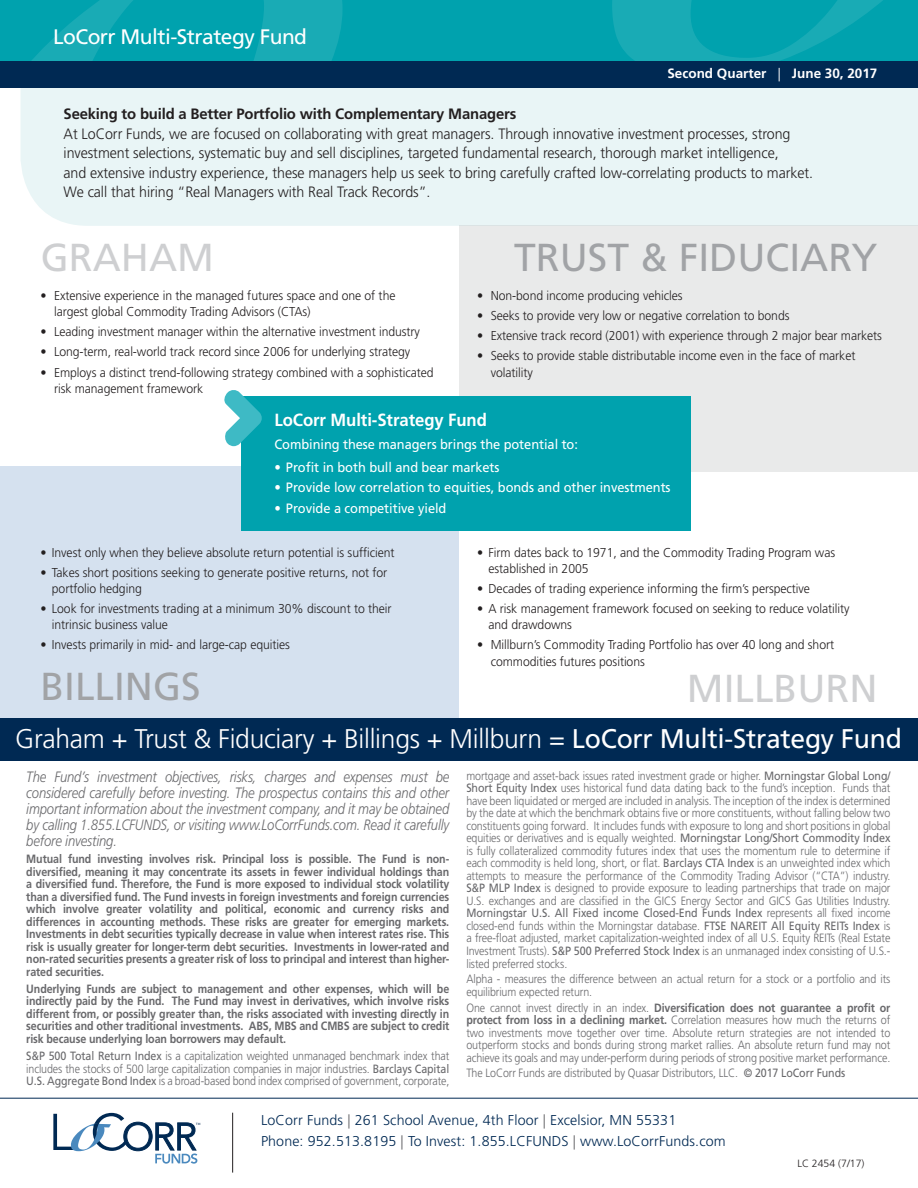
<style>
.page{position:relative;width:918px;height:1188px;background:#fff}
.page>*{position:absolute;margin:0;border:0;box-sizing:border-box;transform-origin:0 0}
.t1{font:39px "Frutiger";color:#a1a3a6}
.t2{font:39px "Frutiger";color:#cecfd1}
.t3{font:300 27px "Frutiger";letter-spacing:-.01em;color:#fff}
.t4{font:21px "Frutiger";letter-spacing:-.025em;color:#fff}
.t5{font:700 17.55px "Frutiger";letter-spacing:-.005em;color:#fff;scale:.95 1}
.t6{font:300 15px/19.5px "Frutiger";letter-spacing:-.005em;color:#231f20;scale:.95 1}
.t7{font:italic 300 15px/16.2px "Frutiger";letter-spacing:-.01em;color:#69696c;text-align:justify;scale:.87 1}
.t8{font:700 15px "Frutiger";letter-spacing:-.01em;color:#231f20}
.t9{font:300 14.25px/21px "Frutiger";letter-spacing:.01em;color:#002953}
.t10{font:13.5px "Frutiger";letter-spacing:-.005em;color:#fff;scale:.95 1}
.t11{font:700 13.5px "Frutiger";color:#fff}
.t12{font:300 12.9px/16.2px "Frutiger";letter-spacing:-.005em;color:#231f20;scale:.95 1}
.t13{font:300 12px/12.5px "Frutiger";letter-spacing:-.01em;color:#69696c;text-align:justify;scale:.89 1}
.t14{font:700 12px/12.6px "Frutiger";letter-spacing:-.01em;color:#69696c;text-align:justify;scale:.89 1}
.t15{font:300 10.5px "Frutiger";color:#231f20}
.s1{font-weight:300}
.s2{font-weight:400}
.s3{font-weight:700}
.s4{color:#69696c}
</style>
<div class="page">
<div style="left:0;top:466px;width:459px;height:256px;background:#d5e1ef"></div>
<div style="left:21px;top:88px;width:897px;height:138px;background:#e9f5f6"></div>
<div style="left:0;top:0;width:918px;height:73px;background:#00a2ae"></div>
<svg style="left:31px;top:0;width:312px;height:61px"></svg>
<svg style="left:612px;top:0;width:271px;height:61px"></svg>
<div style="left:0;top:61px;width:918px;height:27px;background:#002953"></div>
<div style="left:0;top:719px;width:918px;height:42px;background:#002953"></div>
<hr style="left:0;top:1098px;width:918px;height:1px;background:#002953">
<hr style="left:232px;top:1113px;width:1px;height:60px;background:#231f20">
<svg style="left:53px;top:1113px;width:147px;height:51px"></svg>
<div style="left:459px;top:226px;width:459px;height:246px;background:#e9eaea"></div>
<div style="left:241px;top:396px;width:450px;height:134px;background:#00a2ae"></div>
<svg style="left:224px;top:390px;width:38px;height:56px"></svg>
<h3 class="t4" style="left:53px;top:24px;width:256px">LoCorr Multi-Strategy Fund</h3>
<p class="t11" style="left:667px;top:65px;width:212px">Second Quarter <span class="s1">|</span> June 30, 2017</p>
<p class="t8" style="left:64px;top:105px;width:454px">Seeking to build a Better Portfolio with Complementary Managers</p>
<p class="t6" style="left:64px;top:124px;width:791px">At LoCorr Funds, we are focused on collaborating with great managers. Through innovative investment processes, strong investment selections, systematic buy and sell disciplines, targeted fundamental research, thorough market intelligence,<br>and extensive industry experience, these managers help us seek to bring carefully crafted low-correlating products to market.<br>We call that hiring “Real Managers with Real Track Records”.</p>
<h1 class="t2" style="left:41px;top:234px;width:175px">GRAHAM</h1>
<p class="t12" style="left:54px;top:288px;width:361px;text-indent:-14px">• Extensive experience in the managed futures space and one of the largest global Commodity Trading Advisors (CTAs)</p>
<p class="t12" style="left:40px;top:324px;width:401px">• Leading investment manager within the alternative investment industry</p>
<p class="t12" style="left:40px;top:344px;width:391px">• Long-term, real-world track record since 2006 for underlying strategy</p>
<p class="t12" style="left:54px;top:364px;width:401px;text-indent:-14px">• Employs a distinct trend-following strategy combined with a sophisticated risk management framework</p>
<h1 class="t1" style="left:514px;top:234px;width:365px">TRUST &amp; FIDUCIARY</h1>
<p class="t12" style="left:477px;top:288px;width:218px">• Non-bond income producing vehicles</p>
<p class="t12" style="left:477px;top:308px;width:330px">• Seeks to provide very low or negative correlation to bonds</p>
<p class="t12" style="left:477px;top:328px;width:428px">• Extensive track record (2001) with experience through 2 major bear markets</p>
<p class="t12" style="left:491px;top:348px;width:385px;text-indent:-14px">• Seeks to provide stable distributable income even in the face of market volatility</p>
<h3 class="t5" style="left:275px;top:410px;width:225px">LoCorr Multi-Strategy Fund</h3>
<p class="t10" style="left:275px;top:437px;width:321px">Combining these managers brings the potential to:</p>
<p class="t10" style="left:275px;top:459px;width:238px">• Profit in both bull and bear markets</p>
<p class="t10" style="left:275px;top:480px;width:418px">• Provide low correlation to equities, bonds and other investments</p>
<p class="t10" style="left:275px;top:500px;width:183px">• Provide a competitive yield</p>
<p class="t12" style="left:40px;top:544px;width:374px">• Invest only when they believe absolute return potential is sufficient</p>
<p class="t12" style="left:52px;top:564px;width:355px;text-indent:-11px">• Takes short positions seeking to generate positive returns, not for portfolio hedging</p>
<p class="t12" style="left:52px;top:601px;width:359px;text-indent:-11px">• Look for investments trading at a minimum 30% discount to their intrinsic business value</p>
<p class="t12" style="left:40px;top:637px;width:264px">• Invests primarily in mid- and large-cap equities</p>
<h1 class="t1" style="left:41px;top:664px;width:162px">BILLINGS</h1>
<p class="t12" style="left:489px;top:544px;width:366px;text-indent:-11px">• Firm dates back to 1971, and the Commodity Trading Program was established in 2005</p>
<p class="t12" style="left:477px;top:581px;width:352px">• Decades of trading experience informing the firm’s perspective</p>
<p class="t12" style="left:489px;top:601px;width:381px;text-indent:-11px">• A risk management framework focused on seeking to reduce volatility and drawdowns</p>
<p class="t12" style="left:491px;top:637px;width:363px;text-indent:-14px">• Millburn’s Commodity Trading Portfolio has over 40 long and short commodities futures positions</p>
<h1 class="t2" style="left:687px;top:665px;width:192px">MILLBURN</h1>
<h2 class="t3" style="left:15px;top:724px;width:888px">Graham + Trust &amp; Fiduciary + Billings + Millburn = <span class="s2">LoCorr Multi-Strategy Fund</span></h2>
<p class="t7" style="left:26px;top:769px;width:488px">The Fund’s investment objectives, risks, charges and expenses must be considered carefully before investing. The prospectus contains this and other important information about the investment company, and it may be obtained by calling 1.855.LCFUNDS, or visiting www.LoCorrFunds.com. Read it carefully before investing.</p>
<p class="t14" style="left:26px;top:853px;width:477px">Mutual fund investing involves risk. Principal loss is possible. The Fund is non&shy;diversified, meaning it may concentrate its assets in fewer individual holdings than a diversified fund. Therefore, the Fund is more exposed to individual stock volatility than a diversified fund. The Fund invests in foreign investments and foreign currencies which involve greater volatility and political, economic and currency risks and differences in accounting methods. These risks are greater for emerging markets.<br>Investments in debt securities typically decrease in value when interest rates rise. This risk is usually greater for longer-term debt securities. Investments in lower-rated and non-rated securities presents a greater risk of loss to principal and interest than higher&shy;rated securities.</p>
<p class="t14" style="left:26px;top:982px;width:477px">Underlying Funds are subject to management and other expenses, which will be indirectly paid by the Fund. The Fund may invest in derivatives, which involve risks different from, or possibly greater than, the risks associated with investing directly in securities and other traditional investments. ABS, MBS and CMBS are subject to credit risk because underlying loan borrowers may default.</p>
<p class="t13" style="left:26px;top:1050px;width:477px"><span class="s2">S&amp;P 500 Total Return Index</span> is a capitalization weighted unmanaged benchmark index that includes the stocks of 500 large capitalization companies in major industries. <span class="s2">Barclays Capital U.S. Aggregate Bond Index</span> is a broad-based bond index comprised of government, corporate,</p>
<p class="t13" style="left:466px;top:770px;width:478px">mortgage and asset-back issues rated investment grade or higher. <span class="s2">Morningstar Global Long/ Short Equity Index</span> uses historical fund data dating back to the fund’s inception. Funds that have been liquidated or merged are included in analysis. The inception of the index is determined by the date at which the benchmark obtains five or more constituents, without falling below two constituents going forward. It includes funds with exposure to long and short positions in global equities or derivatives and is equally weighted. <span class="s2">Morningstar Long/Short Commodity Index </span>is fully collateralized commodity futures index that uses the momentum rule to determine if each commodity is held long, short, or flat. <span class="s2">Barclays CTA Index</span> is an unweighted index which attempts to measure the performance of the Commodity Trading Advisor (“CTA”) industry.<br><span class="s2">S&amp;P MLP Index</span> is designed to provide exposure to leading partnerships that trade on major U.S. exchanges and are classified in the GICS Energy Sector and GICS Gas Utilities Industry.<br><span class="s2">Morningstar U.S. All Fixed income Closed-End Funds Index</span> represents all fixed income closed-end funds within the Morningstar database. <span class="s2">FTSE NAREIT All Equity REITs Index</span> is a free-float adjusted, market capitalization-weighted index of all U.S. Equity REITs (Real Estate Investment Trusts). <span class="s2">S&amp;P 500 Preferred Stock Index</span> is an unmanaged index consisting of U.S.- listed preferred stocks.</p>
<p class="t13" style="left:466px;top:973px;width:478px">Alpha - measures the difference between an actual return for a stock or a portfolio and its equilibrium expected return.</p>
<p class="t13" style="left:466px;top:1001px;width:478px">One cannot invest directly in an index. <span class="s3">Diversification does not guarantee a profit or protect from loss in a declining market.</span> Correlation measures how much the returns of two investments move together over time. Absolute return strategies are not intended to outperform stocks and bonds during strong market rallies. An absolute return fund may not achieve its goals and may under-perform during periods of strong positive market performance.</p>
<p class="t13" style="left:466px;top:1067px;width:427px">The LoCorr Funds are distributed by Quasar Distributors, LLC. <span class="s2">© 2017 LoCorr Funds</span></p>
<p class="t9" style="left:261px;top:1110px;width:466px">LoCorr Funds <span class="s4">|</span> 261 School Avenue, 4th Floor <span class="s4">|</span> Excelsior, MN 55331<br>Phone: 952.513.8195 <span class="s4">|</span> To Invest: 1.855.LCFUNDS <span class="s4">|</span> www.LoCorrFunds.com</p>
<p class="t15" style="left:797px;top:1157px;width:69px">LC 2454 (7/17)</p>
</div>
